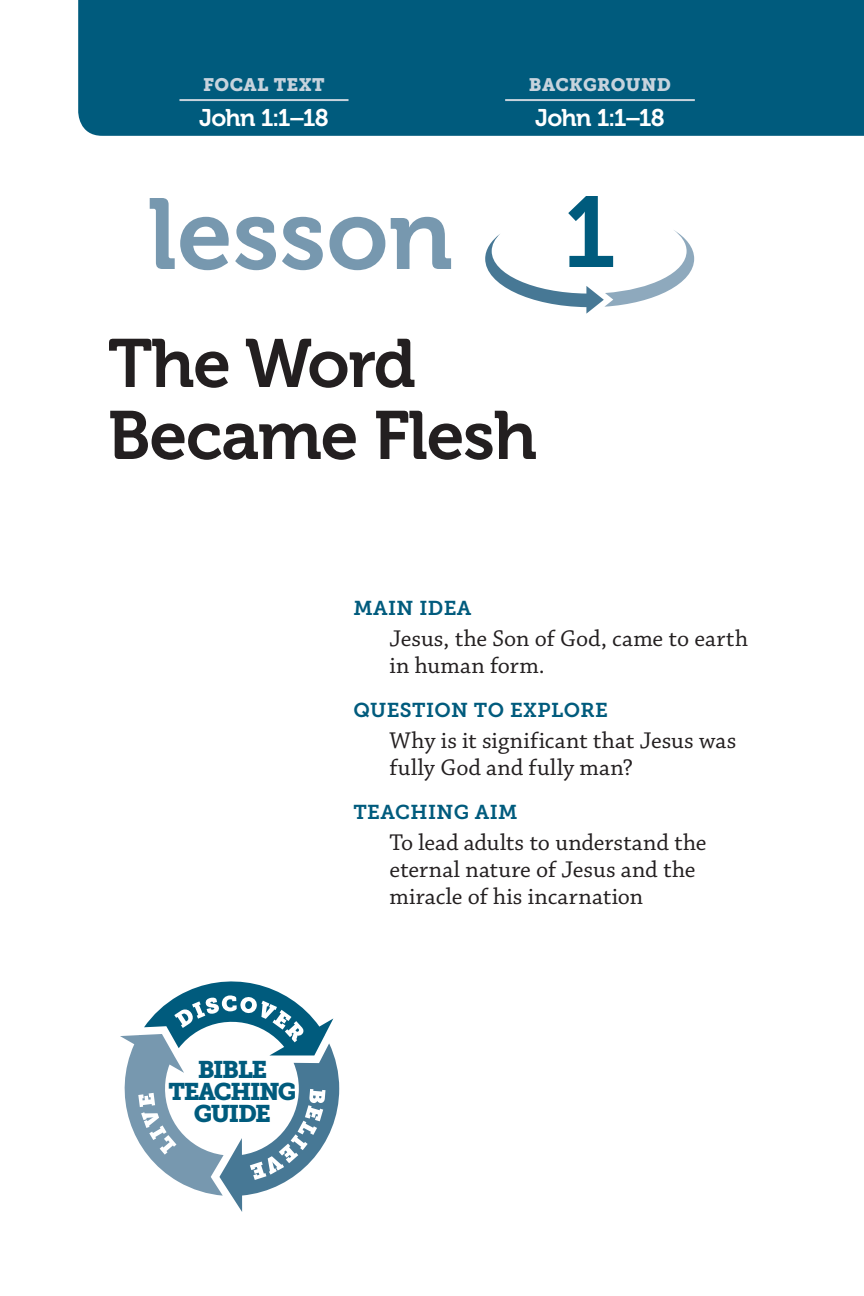
<style>
.page{position:relative;width:864px;height:1296px;background:#fff}
.page>*{position:absolute;margin:0;border:0;box-sizing:border-box;transform-origin:0 0}
.ln{font:100px "Museo 700";color:#7798af}
.lt{font:68px/72px "Museo 700";letter-spacing:-.02em;color:#231f20}
.ot{font:24px/27px "Chaparral Pro";color:#231f20}
.otc{font:24px "Museo 700";letter-spacing:-.035em;color:#fff}
.t1{font:24px/22px "Museo Slab 900";letter-spacing:-.06em;color:#005b7d;text-align:center}
.oh{font:20px "Museo Slab 700";letter-spacing:.02em;color:#005b7d}
.oh1{font:20px "Museo Slab 700";letter-spacing:.02em;color:#005b7d}
.oh_-_bg{font:18px "Museo Slab 900";letter-spacing:.02em;color:#c7d3dd}
.oh_-_focal{font:18px "Museo Slab 900";letter-spacing:.02em;color:#c7d3dd}
.s1{color:#005b7d}
</style>
<div class="page">
<div style="left:78px;top:0;width:786px;height:136px;background:#005b7d"></div>
<svg style="left:120px;top:981px;width:219px;height:231px"></svg>
<hr style="left:179px;top:99px;width:170px;height:2px;background:#c7d3dd">
<hr style="left:505px;top:99px;width:190px;height:2px;background:#c7d3dd">
<svg style="left:485px;top:230px;width:209px;height:84px"></svg>
<p class="oh_-_focal" style="left:203px;top:74px;width:123px">FOCAL TEXT</p>
<p class="otc" style="left:199px;top:104px;width:131px">John 1:1–18</p>
<p class="oh_-_bg" style="left:529px;top:74px;width:144px">BACKGROUND</p>
<p class="otc" style="left:535px;top:104px;width:131px">John 1:1–18</p>
<p class="ln" style="left:148px;top:179px;width:470px">lesson <span class="s1">1</span></p>
<p class="lt" style="left:108px;top:328px;width:431px">The Word<br>Became Flesh</p>
<p class="oh1" style="left:353px;top:597px;width:120px">MAIN IDEA</p>
<p class="ot" style="left:389px;top:626px;width:360px">Jesus, the Son of God, came to earth in human form.</p>
<p class="oh" style="left:353px;top:699px;width:256px">QUESTION TO EXPLORE</p>
<p class="ot" style="left:389px;top:728px;width:349px">Why is it significant that Jesus was fully God and fully man?</p>
<p class="oh" style="left:353px;top:801px;width:166px">TEACHING AIM</p>
<p class="ot" style="left:389px;top:830px;width:319px">To lead adults to understand the eternal nature of Jesus and the miracle of his incarnation</p>
<p class="t1" style="left:169px;top:1059px;width:129px">BIBLE<br>TEACHING<br>GUIDE</p>
</div>
